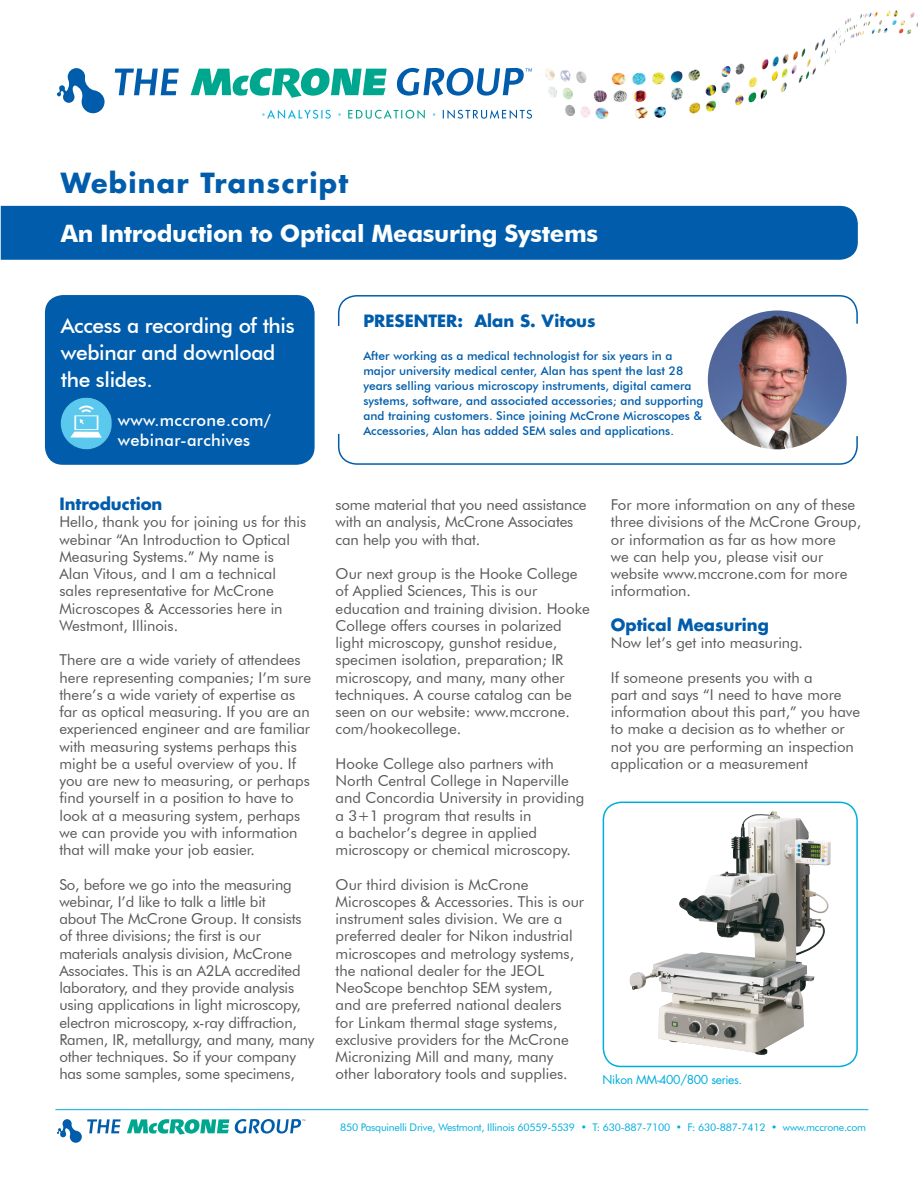
<style>
.page{position:relative;width:918px;height:1188px;background:#fff}
.page>*{position:absolute;margin:0;border:0;box-sizing:border-box;transform-origin:0 0}
.t1{font:700 27px "Futura Std";letter-spacing:.045em;color:#015dab}
.t2{font:700 24px "Futura BT";letter-spacing:-.015em;color:#fff}
.t3{font:500 21px/27px "Futura BT";letter-spacing:-.02em;color:#fff}
.t4{font:700 16.5px "Futura Std";color:#015dab}
.t5{font:500 16.5px/19.5px "Futura BT";letter-spacing:.02em;color:#fff}
.t6{font:15px/17.2px "Futura BT";color:#57585a}
.t7{font:500 12px/15px "Futura BT";color:#015dab}
.t8{font:12px "Futura Std";letter-spacing:-.03em;color:#00aedc}
.t9{font:10.5px "Futura BT";letter-spacing:-.02em;color:#00aedc}
</style>
<div class="page">
<div style="left:45px;top:295px;width:270px;height:170px;background:#015dab;border-radius:18px"></div>
<svg style="left:191px;top:68px;width:196px;height:30px"></svg>
<svg style="left:57px;top:68px;width:48px;height:45px"></svg>
<svg style="left:115px;top:69px;width:64px;height:26px"></svg>
<svg style="left:396px;top:68px;width:136px;height:28px"></svg>
<img style="left:845px;top:10px;width:73px;height:16px">
<div style="left:1px;top:206px;width:857px;height:54px;background:#015dab"></div>
<img style="left:629px;top:813px;width:201px;height:242px">
<div style="left:603px;top:802px;width:255px;height:265px;border:2px solid #00aedc;border-radius:18px"></div>
<svg style="left:337px;top:295px;width:521px;height:31px"></svg>
<svg style="left:337px;top:432px;width:521px;height:33px"></svg>
<svg style="left:443px;top:110px;width:89px;height:9px"></svg>
<svg style="left:348px;top:110px;width:77px;height:9px"></svg>
<svg style="left:262px;top:110px;width:69px;height:9px"></svg>
<img style="left:708px;top:310px;width:139px;height:139px;border-radius:69px">
<img style="left:61px;top:398px;width:51px;height:51px">
<hr style="left:55px;top:1109px;width:813px;height:1px;background:#00aedc">
<svg style="left:57px;top:1119px;width:64px;height:24px"></svg>
<svg style="left:127px;top:1119px;width:178px;height:16px"></svg>
<p class="t1" style="left:61px;top:165px;width:289px">Webinar Transcript</p>
<p class="t2" style="left:61px;top:219px;width:539px">An Introduction to Optical Measuring Systems</p>
<p class="t3" style="left:61px;top:312px;width:235px">Access a recording of this webinar and download the slides.</p>
<p class="t5" style="left:118px;top:410px;width:155px">www.mccrone.com/ webinar-archives</p>
<p class="t4" style="left:59px;top:493px;width:105px">Introduction</p>
<p class="t6" style="left:59px;top:513px;width:248px">Hello, thank you for joining us for this webinar “An Introduction to Optical<br>Measuring Systems.” My name is<br>Alan Vitous, and I am a technical sales representative for McCrone<br>Microscopes &amp; Accessories here in<br>Westmont, Illinois.</p>
<p class="t6" style="left:59px;top:651px;width:253px">There are a wide variety of attendees here representing companies; I’m sure there’s a wide variety of expertise as far as optical measuring. If you are an experienced engineer and are familiar with measuring systems perhaps this might be a useful overview of you. If you are new to measuring, or perhaps find yourself in a position to have to look at a measuring system, perhaps we can provide you with information that will make your job easier.</p>
<p class="t6" style="left:59px;top:875px;width:257px">So, before we go into the measuring webinar, I’d like to talk a little bit<br>about The McCrone Group. It consists of three divisions; the first is our materials analysis division, McCrone Associates. This is an A2LA accredited laboratory, and they provide analysis using applications in light microscopy, electron microscopy, x-ray diffraction, Ramen, IR, metallurgy, and many, many other techniques. So if your company has some samples, some specimens,</p>
<p class="t4" style="left:363px;top:310px;width:234px">PRESENTER: Alan S. Vitous</p>
<p class="t7" style="left:363px;top:348px;width:342px">After working as a medical technologist for six years in a major university medical center, Alan has spent the last 28 years selling various microscopy instruments, digital camera systems, software, and associated accessories; and supporting and training customers. Since joining McCrone Microscopes &amp; Accessories, Alan has added SEM sales and applications.</p>
<p class="t6" style="left:336px;top:496px;width:253px">some material that you need assistance with an analysis, McCrone Associates can help you with that.</p>
<p class="t6" style="left:336px;top:565px;width:256px">Our next group is the Hooke College of Applied Sciences, This is our education and training division. Hooke College offers courses in polarized light microscopy, gunshot residue, specimen isolation, preparation; IR microscopy, and many, many other techniques. A course catalog can be seen on our website: www.mccrone. com/hookecollege.</p>
<p class="t6" style="left:336px;top:755px;width:250px">Hooke College also partners with North Central College in Naperville and Concordia University in providing a 3+1 program that results in<br>a bachelor’s degree in applied microscopy or chemical microscopy.</p>
<p class="t6" style="left:336px;top:875px;width:250px">Our third division is McCrone Microscopes &amp; Accessories. This is our instrument sales division. We are a preferred dealer for Nikon industrial microscopes and metrology systems, the national dealer for the JEOL NeoScope benchtop SEM system,<br>and are preferred national dealers<br>for Linkam thermal stage systems, exclusive providers for the McCrone Micronizing Mill and many, many other laboratory tools and supplies.</p>
<p class="t6" style="left:611px;top:496px;width:252px">For more information on any of these three divisions of the McCrone Group, or information as far as how more<br>we can help you, please visit our website www.mccrone.com for more information.</p>
<p class="t4" style="left:611px;top:614px;width:160px">Optical Measuring</p>
<p class="t6" style="left:611px;top:634px;width:194px">Now let’s get into measuring.</p>
<p class="t6" style="left:611px;top:668px;width:251px">If someone presents you with a<br>part and says “I need to have more information about this part,” you have to make a decision as to whether or not you are performing an inspection application or a measurement</p>
<p class="t8" style="left:603px;top:1072px;width:141px">Nikon MM-400/800 series.</p>
<p class="t9" style="left:340px;top:1121px;width:528px">850 Pasquinelli Drive, Westmont, Illinois 60559-5539 • T: 630-887-7100 • F: 630-887-7412 • www.mccrone.com</p>
</div>
